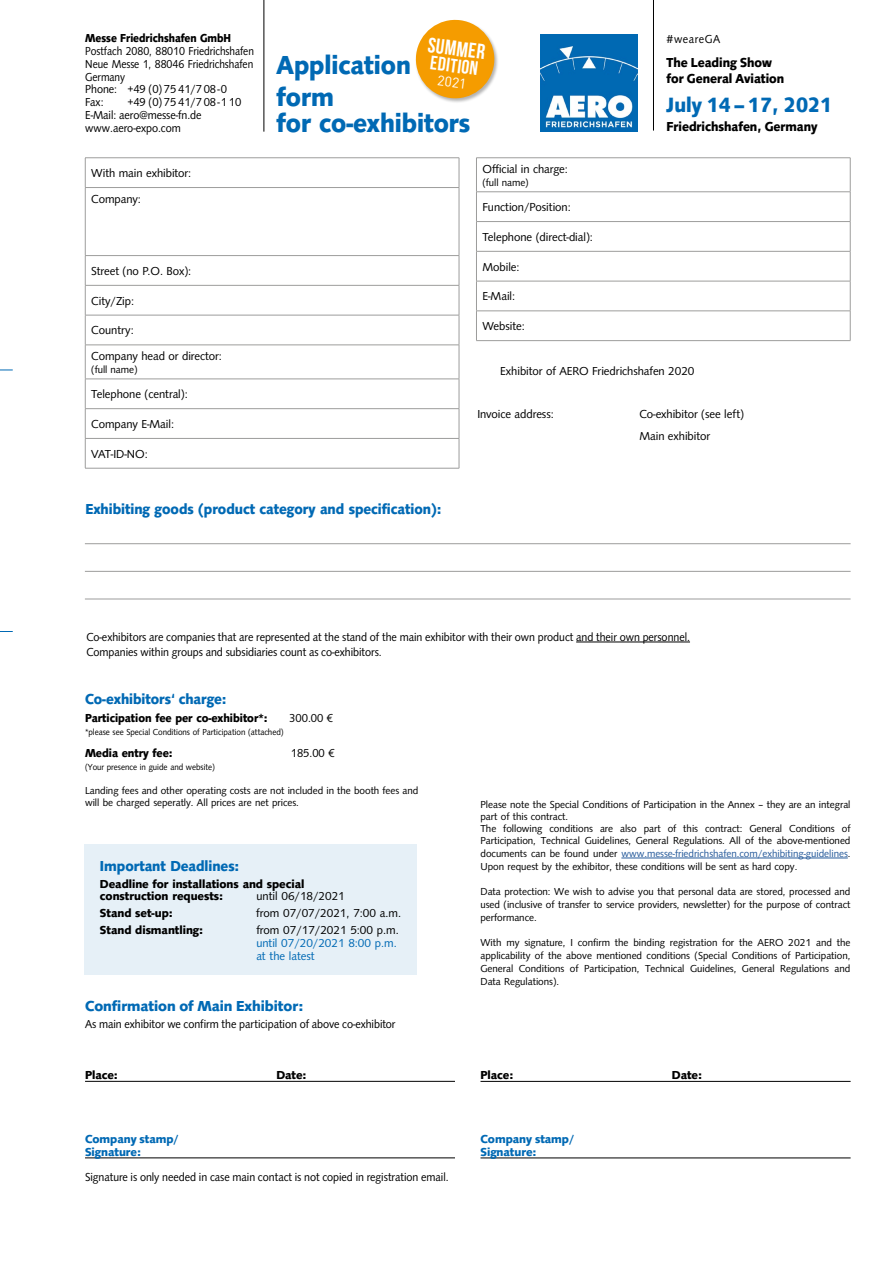
<style>
.page{position:relative;width:893px;height:1263px;background:#fff}
.page>*{position:absolute;margin:0;border:0;box-sizing:border-box;transform-origin:0 0}
.t1{font:700 27px/32px "Syntax D";color:#0069b4;scale:.95 1}
.t2{font:700 21.45px "Syntax D";color:#0069b4;scale:.95 1}
.t3{font:700 21.15px "Bebas Neue";color:#fff}
.t4{font:700 19.5px "Bebas Neue";color:#fff}
.t5{font:700 15px "Syntax D";color:#0069b4;scale:.95 1}
.t6{font:700 15px "Syntax D";color:#0069b4}
.t7{font:13.95px "DIN Pro";color:#fff}
.t8{font:700 13.5px/16.5px "Syntax D";color:#000;scale:.95 1}
.t9{font:12px/12.8px "Syntax D";color:#000;scale:.95 1}
.t10{font:12px/25.3px "Syntax D";color:#000}
.t11{font:700 12px/12.8px "Syntax D";color:#000}
.t12{font:12px/12.8px "Syntax D";color:#000;scale:.9 1}
.t13{font:700 12px "Syntax D";color:#000;scale:.95 1}
.t14{font:700 12px/12.8px "Syntax D";color:#0069b4}
.t15{font:12px/12.8px "Syntax D";color:#0069b4}
.t16{font:700 12px "Syntax D";color:#000;scale:.9 1}
.t17{font:12px "Syntax D";letter-spacing:.05em;color:#000;scale:.95 1}
.t18{font:10.5px/12.3px "Syntax D";color:#000}
.t19{font:9px "Syntax D";color:#000;scale:.95 1}
.s1{color:#275b9b}
</style>
<div class="page">
<svg style="left:0;top:370px;width:13px;height:1px"></svg>
<svg style="left:0;top:631px;width:13px;height:1px"></svg>
<hr style="left:576px;top:642px;width:114px;height:1px;background:#000">
<hr style="left:263px;top:0;width:1px;height:132px;background:#000">
<hr style="left:85px;top:157px;width:374px;height:1px;background:#9d9d9c">
<svg style="left:85px;top:158px;width:1px;height:29px"></svg>
<svg style="left:459px;top:158px;width:1px;height:29px"></svg>
<hr style="left:85px;top:187px;width:374px;height:1px;background:#9d9d9c">
<hr style="left:85px;top:188px;width:1px;height:67px;background:#9d9d9c">
<hr style="left:459px;top:188px;width:1px;height:67px;background:#9d9d9c">
<hr style="left:85px;top:255px;width:374px;height:1px;background:#9d9d9c">
<hr style="left:85px;top:285px;width:374px;height:1px;background:#9d9d9c">
<svg style="left:85px;top:256px;width:1px;height:59px"></svg>
<svg style="left:459px;top:256px;width:1px;height:59px"></svg>
<hr style="left:85px;top:315px;width:374px;height:1px;background:#9d9d9c">
<hr style="left:85px;top:315px;width:1px;height:30px;background:#9d9d9c">
<hr style="left:459px;top:315px;width:1px;height:30px;background:#9d9d9c">
<hr style="left:85px;top:345px;width:374px;height:1px;background:#9d9d9c">
<hr style="left:85px;top:345px;width:1px;height:34px;background:#9d9d9c">
<hr style="left:459px;top:345px;width:1px;height:34px;background:#9d9d9c">
<hr style="left:85px;top:379px;width:374px;height:1px;background:#9d9d9c">
<hr style="left:85px;top:408px;width:374px;height:1px;background:#9d9d9c">
<hr style="left:85px;top:438px;width:374px;height:1px;background:#9d9d9c">
<svg style="left:85px;top:379px;width:1px;height:89px"></svg>
<svg style="left:459px;top:379px;width:1px;height:89px"></svg>
<hr style="left:85px;top:468px;width:374px;height:1px;background:#9d9d9c">
<hr style="left:476px;top:157px;width:374px;height:1px;background:#9d9d9c">
<hr style="left:476px;top:158px;width:1px;height:34px;background:#9d9d9c">
<hr style="left:850px;top:158px;width:1px;height:34px;background:#9d9d9c">
<hr style="left:476px;top:192px;width:374px;height:1px;background:#9d9d9c">
<hr style="left:476px;top:221px;width:374px;height:1px;background:#9d9d9c">
<hr style="left:476px;top:251px;width:374px;height:1px;background:#9d9d9c">
<svg style="left:476px;top:193px;width:1px;height:88px"></svg>
<svg style="left:850px;top:192px;width:1px;height:89px"></svg>
<hr style="left:476px;top:281px;width:374px;height:1px;background:#9d9d9c">
<hr style="left:476px;top:281px;width:1px;height:30px;background:#9d9d9c">
<hr style="left:850px;top:281px;width:1px;height:30px;background:#9d9d9c">
<hr style="left:476px;top:311px;width:374px;height:1px;background:#9d9d9c">
<svg style="left:476px;top:312px;width:1px;height:28px"></svg>
<svg style="left:850px;top:311px;width:1px;height:29px"></svg>
<hr style="left:476px;top:340px;width:374px;height:1px;background:#9d9d9c">
<hr style="left:480px;top:1081px;width:371px;height:1px;background:#000">
<hr style="left:480px;top:1158px;width:371px;height:1px;background:#000">
<hr style="left:653px;top:0;width:1px;height:131px;background:#000">
<img style="left:540px;top:34px;width:97px;height:97px">
<hr style="left:85px;top:543px;width:766px;height:1px;background:#9d9d9c">
<hr style="left:85px;top:571px;width:766px;height:1px;background:#9d9d9c">
<hr style="left:85px;top:599px;width:766px;height:1px;background:#9d9d9c">
<div style="left:85px;top:844px;width:332px;height:131px;background:#e6f0f7"></div>
<hr style="left:85px;top:1081px;width:370px;height:1px;background:#000">
<hr style="left:85px;top:1157px;width:370px;height:1px;background:#000">
<hr style="left:621px;top:858px;width:227px;height:1px;background:#275b9b">
<div style="left:415px;top:19px;width:84px;height:85px;background:#000;opacity:.3"></div>
<svg style="left:415px;top:19px;width:82px;height:82px"></svg>
<p class="t16" style="left:85px;top:32px;width:163px">Messe Friedrichshafen GmbH</p>
<p class="t12" style="left:85px;top:45px;width:189px">Postfach 2080, 88010 Friedrichshafen<br>Neue Messe 1, 88046 Friedrichshafen<br>Germany<br>Phone: +49 (0) 75 41/7 08-0<br>Fax:</p>
<p class="t9" style="left:85px;top:96px;width:166px;text-indent:43px">+49 (0) 75 41/7 08-1 10<br>E-Mail: aero@messe-fn.de www.aero-expo.com</p>
<p class="t10" style="left:91px;top:161px;width:102px">With main exhibitor:<br>Company:</p>
<p class="t10" style="left:91px;top:258px;width:102px">Street (no P.O. Box):</p>
<p class="t10" style="left:91px;top:288px;width:44px">City/Zip:</p>
<p class="t10" style="left:91px;top:318px;width:132px">Country:<br>Company head or director:</p>
<p class="t18" style="left:91px;top:363px;width:48px">(full name)</p>
<p class="t10" style="left:91px;top:382px;width:98px">Telephone (central):</p>
<p class="t10" style="left:91px;top:411px;width:84px">Company E-Mail:</p>
<p class="t10" style="left:91px;top:441px;width:58px">VAT-ID-NO:</p>
<h3 class="t3" style="left:430px;top:33px;width:59px;rotate:8deg">SUMMER</h3>
<h3 class="t4" style="left:432px;top:52px;width:49px;rotate:7deg">EDITION</h3>
<h3 class="t7" style="left:439px;top:71px;width:31px;rotate:8deg">2021</h3>
<h1 class="t1" style="left:277px;top:50px;width:143px">Application form</h1>
<h1 class="t1" style="left:277px;top:107px;width:205px">for co-exhibitors</h1>
<p class="t10" style="left:482px;top:156px;width:87px">Official in charge:</p>
<p class="t18" style="left:482px;top:176px;width:48px">(full name)</p>
<p class="t10" style="left:482px;top:195px;width:90px">Function/Position:</p>
<p class="t10" style="left:482px;top:224px;width:112px">Telephone (direct-dial):</p>
<p class="t10" style="left:482px;top:254px;width:39px">Mobile:</p>
<p class="t10" style="left:482px;top:284px;width:34px">E-Mail:</p>
<p class="t10" style="left:482px;top:314px;width:44px">Website:</p>
<p class="t17" style="left:667px;top:32px;width:58px">#weareGA</p>
<p class="t8" style="left:667px;top:54px;width:125px">The Leading Show for General Aviation</p>
<h2 class="t2" style="left:667px;top:92px;width:176px">July 14–17, 2021</h2>
<p class="t8" style="left:667px;top:118px;width:160px">Friedrichshafen, Germany</p>
<p class="t10" style="left:500px;top:359px;width:196px">Exhibitor of AERO Friedrichshafen 2020</p>
<p class="t10" style="left:477px;top:401px;width:78px">Invoice address:</p>
<p class="t10" style="left:639px;top:403px;width:106px;line-height:22.5px">Co-exhibitor (see left)<br>Main exhibitor</p>
<h3 class="t5" style="left:85px;top:500px;width:376px">Exhibiting goods (product category and specification):</h3>
<p class="t9" style="left:86px;top:629px;width:637px;line-height:15px">Co-exhibitors are companies that are represented at the stand of the main exhibitor with their own product and their own personnel.<br>Companies within groups and subsidiaries count as co-exhibitors.</p>
<h3 class="t5" style="left:85px;top:691px;width:151px">Co-exhibitors‘ charge:</h3>
<p class="t13" style="left:85px;top:711px;width:194px">Participation fee per co-exhibitor*:</p>
<p class="t9" style="left:289px;top:712px;width:48px">300.00 €</p>
<p class="t19" style="left:85px;top:727px;width:211px">*please see Special Conditions of Participation (attached)</p>
<p class="t13" style="left:85px;top:746px;width:94px">Media entry fee:</p>
<p class="t9" style="left:291px;top:746px;width:48px">185.00 €</p>
<p class="t19" style="left:85px;top:761px;width:138px">(Your presence in guide and website)</p>
<p class="t18" style="left:85px;top:785px;width:335px">Landing fees and other operating costs are not included in the booth fees and will be charged seperatly. All prices are net prices.</p>
<h3 class="t5" style="left:100px;top:857px;width:148px">Important Deadlines:</h3>
<p class="t11" style="left:100px;top:877px;width:206px">Deadline for installations and special construction requests:</p>
<p class="t10" style="left:257px;top:884px;width:90px">until 06/18/2021</p>
<p class="t11" style="left:100px;top:907px;width:74px">Stand set-up:</p>
<p class="t10" style="left:256px;top:901px;width:146px">from 07/07/2021, 7:00 a.m.</p>
<p class="t11" style="left:100px;top:924px;width:105px">Stand dismantling:</p>
<p class="t10" style="left:256px;top:918px;width:144px">from 07/17/2021 5:00 p.m.</p>
<p class="t15" style="left:256px;top:937px;width:142px">until 07/20/2021 8:00 p.m. at the latest</p>
<h3 class="t6" style="left:85px;top:997px;width:220px">Confirmation of Main Exhibitor:</h3>
<p class="t9" style="left:85px;top:1018px;width:328px">As main exhibitor we confirm the participation of above co-exhibitor</p>
<p class="t11" style="left:85px;top:1069px;width:34px">Place:</p>
<p class="t11" style="left:276px;top:1069px;width:32px">Date:</p>
<p class="t14" style="left:85px;top:1132px;width:95px">Company stamp/<br>Signature:</p>
<p class="t9" style="left:85px;top:1170px;width:384px">Signature is only needed in case main contact is not copied in registration email.</p>
<p class="t18" style="left:480px;top:799px;width:371px">Please note the Special Conditions of Participation in the Annex – they are an integral part of this contract.<br>The following conditions are also part of this contract: General Conditions of Participation, Technical Guidelines, General Regulations. All of the above-mentioned documents can be found under <span class="s1">www.messe-friedrichshafen.com/exhibiting-guidelines</span>.<br>Upon request by the exhibitor, these conditions will be sent as hard copy.</p>
<p class="t18" style="left:480px;top:885px;width:371px;line-height:12.8px;text-align:justify">Data protection: We wish to advise you that personal data are stored, processed and used (inclusive of transfer to service providers, newsletter) for the purpose of contract performance.</p>
<p class="t18" style="left:480px;top:936px;width:371px;line-height:12.8px;text-align:justify">With my signature, I confirm the binding registration for the AERO 2021 and the applicability of the above mentioned conditions (Special Conditions of Participation, General Conditions of Participation, Technical Guidelines, General Regulations and Data Regulations).</p>
<p class="t11" style="left:480px;top:1069px;width:34px">Place:</p>
<p class="t11" style="left:672px;top:1069px;width:32px">Date:</p>
<p class="t14" style="left:480px;top:1132px;width:95px">Company stamp/<br>Signature:</p>
</div>
